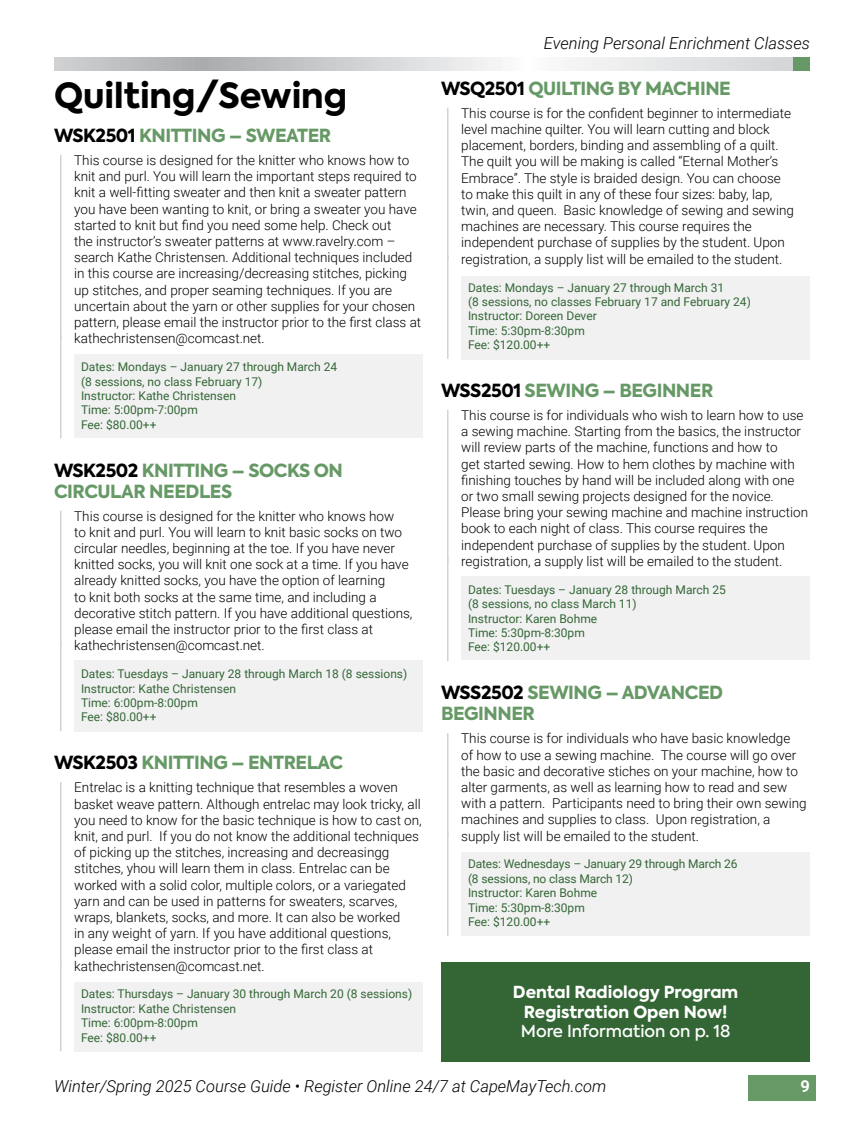
<style>
.page{position:relative;width:864px;height:1134px;background:#fff}
.page>*{position:absolute;margin:0;border:0;box-sizing:border-box;transform-origin:0 0}
.t1{font:800 34.5px "Axiforma";color:#000}
.t2{font:800 18px/21px "Axiforma";letter-spacing:-.025em;color:#696}
.t3{font:italic 300 16.5px "Roboto";color:#000}
.t4{font:800 16.5px/19.5px "Axiforma";color:#fff;text-align:center}
.t5{font:500 16.5px "Axiforma";color:#fff}
.t6{font:700 16.5px "Roboto";color:#fff}
.t7{font:300 13.5px/16.2px "Roboto";color:#000}
.t8{font:12px/14.4px "Roboto";color:#346735}
.s1{color:#000}
</style>
<div class="page">
<div style="left:748px;top:1075px;width:67px;height:25px;background:#679966"></div>
<svg style="left:54px;top:57px;width:739px;height:13px"></svg>
<div style="left:793px;top:57px;width:17px;height:13px;background:#696"></div>
<div style="left:75px;top:354px;width:348px;height:83px;background:#f1f1f2"></div>
<div style="left:461px;top:277px;width:349px;height:83px;background:#f1f1f2"></div>
<div style="left:461px;top:577px;width:349px;height:83px;background:#f1f1f2"></div>
<div style="left:461px;top:852px;width:349px;height:84px;background:#f1f1f2"></div>
<div style="left:75px;top:660px;width:348px;height:71px;background:#f1f1f2"></div>
<div style="left:75px;top:983px;width:348px;height:69px;background:#f1f1f2"></div>
<hr style="left:60px;top:155px;width:2px;height:185px;background:#d1d3d4">
<hr style="left:60px;top:335px;width:2px;height:103px;background:#d1d3d4">
<hr style="left:60px;top:511px;width:2px;height:136px;background:#d1d3d4">
<hr style="left:60px;top:642px;width:2px;height:89px;background:#d1d3d4">
<hr style="left:60px;top:782px;width:2px;height:185px;background:#d1d3d4">
<hr style="left:60px;top:962px;width:2px;height:89px;background:#d1d3d4">
<hr style="left:447px;top:108px;width:1px;height:152px;background:#d1d3d4">
<hr style="left:447px;top:256px;width:1px;height:103px;background:#d1d3d4">
<hr style="left:447px;top:410px;width:1px;height:153px;background:#d1d3d4">
<hr style="left:447px;top:558px;width:1px;height:103px;background:#d1d3d4">
<hr style="left:447px;top:733px;width:1px;height:104px;background:#d1d3d4">
<hr style="left:447px;top:832px;width:1px;height:104px;background:#d1d3d4">
<div style="left:441px;top:963px;width:369px;height:99px;background:#346635"></div>
<h1 class="t1" style="left:54px;top:71px;width:295px">Quilting/Sewing</h1>
<h2 class="t2" style="left:54px;top:125px;width:279px"><span class="s1">WSK2501</span> KNITTING – SWEATER</h2>
<p class="t7" style="left:74px;top:152px;width:349px">This course is designed for the knitter who knows how to knit and purl. You will learn the important steps required to knit a well-fitting sweater and then knit a sweater pattern you have been wanting to knit, or bring a sweater you have started to knit but find you need some help. Check out<br>the instructor’s sweater patterns at www.ravelry.com – search Kathe Christensen. Additional techniques included in this course are increasing/decreasing stitches, picking up stitches, and proper seaming techniques. If you are uncertain about the yarn or other supplies for your chosen pattern, please email the instructor prior to the first class at kathechristensen@comcast.net.</p>
<p class="t8" style="left:81px;top:359px;width:258px">Dates: Mondays – January 27 through March 24 (8 sessions, no class February 17)<br>Instructor: Kathe Christensen<br>Time: 5:00pm-7:00pm<br>Fee: $80.00++</p>
<h2 class="t2" style="left:54px;top:460px;width:291px"><span class="s1">WSK2502</span> KNITTING – SOCKS ON<br>CIRCULAR NEEDLES</h2>
<p class="t7" style="left:74px;top:507px;width:340px">This course is designed for the knitter who knows how<br>to knit and purl. You will learn to knit basic socks on two circular needles, beginning at the toe. If you have never knitted socks, you will knit one sock at a time. If you have already knitted socks, you have the option of learning<br>to knit both socks at the same time, and including a decorative stitch pattern. If you have additional questions, please email the instructor prior to the first class at kathechristensen@comcast.net.</p>
<p class="t8" style="left:81px;top:666px;width:328px">Dates: Tuesdays – January 28 through March 18 (8 sessions)<br>Instructor: Kathe Christensen<br>Time: 6:00pm-8:00pm<br>Fee: $80.00++</p>
<h2 class="t2" style="left:54px;top:753px;width:291px"><span class="s1">WSK2503</span> KNITTING – ENTRELAC</h2>
<p class="t7" style="left:74px;top:779px;width:349px">Entrelac is a knitting technique that resembles a woven basket weave pattern. Although entrelac may look tricky, all you need to know for the basic technique is how to cast on, knit, and purl. If you do not know the additional techniques of picking up the stitches, increasing and decreasingg stitches, yhou will learn them in class. Entrelac can be worked with a solid color, multiple colors, or a variegated yarn and can be used in patterns for sweaters, scarves, wraps, blankets, socks, and more. It can also be worked<br>in any weight of yarn. If you have additional questions, please email the instructor prior to the first class at kathechristensen@comcast.net.</p>
<p class="t8" style="left:81px;top:987px;width:333px">Dates: Thursdays – January 30 through March 20 (8 sessions)<br>Instructor: Kathe Christensen<br>Time: 6:00pm-8:00pm<br>Fee: $80.00++</p>
<p class="t3" style="left:544px;top:31px;width:268px">Evening Personal Enrichment Classes</p>
<h2 class="t2" style="left:441px;top:78px;width:291px"><span class="s1">WSQ2501</span> QUILTING BY MACHINE</h2>
<p class="t7" style="left:461px;top:104px;width:334px">This course is for the confident beginner to intermediate level machine quilter. You will learn cutting and block placement, borders, binding and assembling of a quilt.<br>The quilt you will be making is called “Eternal Mother’s Embrace”. The style is braided design. You can choose to make this quilt in any of these four sizes: baby, lap, twin, and queen. Basic knowledge of sewing and sewing machines are necessary. This course requires the independent purchase of supplies by the student. Upon registration, a supply list will be emailed to the student.</p>
<p class="t8" style="left:468px;top:280px;width:284px">Dates: Mondays – January 27 through March 31<br>(8 sessions, no classes February 17 and February 24)<br>Instructor: Doreen Dever<br>Time: 5:30pm-8:30pm<br>Fee: $120.00++</p>
<h2 class="t2" style="left:441px;top:380px;width:274px"><span class="s1">WSS2501</span> SEWING – BEGINNER</h2>
<p class="t7" style="left:461px;top:407px;width:348px">This course is for individuals who wish to learn how to use a sewing machine. Starting from the basics, the instructor will review parts of the machine, functions and how to<br>get started sewing. How to hem clothes by machine with finishing touches by hand will be included along with one or two small sewing projects designed for the novice.<br>Please bring your sewing machine and machine instruction book to each night of class. This course requires the independent purchase of supplies by the student. Upon registration, a supply list will be emailed to the student.</p>
<p class="t8" style="left:468px;top:582px;width:259px">Dates: Tuesdays – January 28 through March 25 (8 sessions, no class March 11)<br>Instructor: Karen Bohme<br>Time: 5:30pm-8:30pm<br>Fee: $120.00++</p>
<h2 class="t2" style="left:441px;top:683px;width:284px"><span class="s1">WSS2502</span> SEWING – ADVANCED<br>BEGINNER</h2>
<p class="t7" style="left:461px;top:730px;width:347px">This course is for individuals who have basic knowledge<br>of how to use a sewing machine. The course will go over the basic and decorative stiches on your machine, how to alter garments, as well as learning how to read and sew with a pattern. Participants need to bring their own sewing machines and supplies to class. Upon registration, a supply list will be emailed to the student.</p>
<p class="t8" style="left:468px;top:857px;width:271px">Dates: Wednesdays – January 29 through March 26 (8 sessions, no class March 12)<br>Instructor: Karen Bohme<br>Time: 5:30pm-8:30pm<br>Fee: $120.00++</p>
<p class="t4" style="left:513px;top:983px;width:227px">Dental Radiology Program<br>Registration Open Now!</p>
<p class="t5" style="left:521px;top:1020px;width:211px">More Information on p. 18</p>
<p class="t3" style="left:54px;top:1075px;width:554px">Winter/Spring 2025 Course Guide • Register Online 24/7 at CapeMayTech.com</p>
<p class="t6" style="left:801px;top:1075px;width:11px">9</p>
</div>
